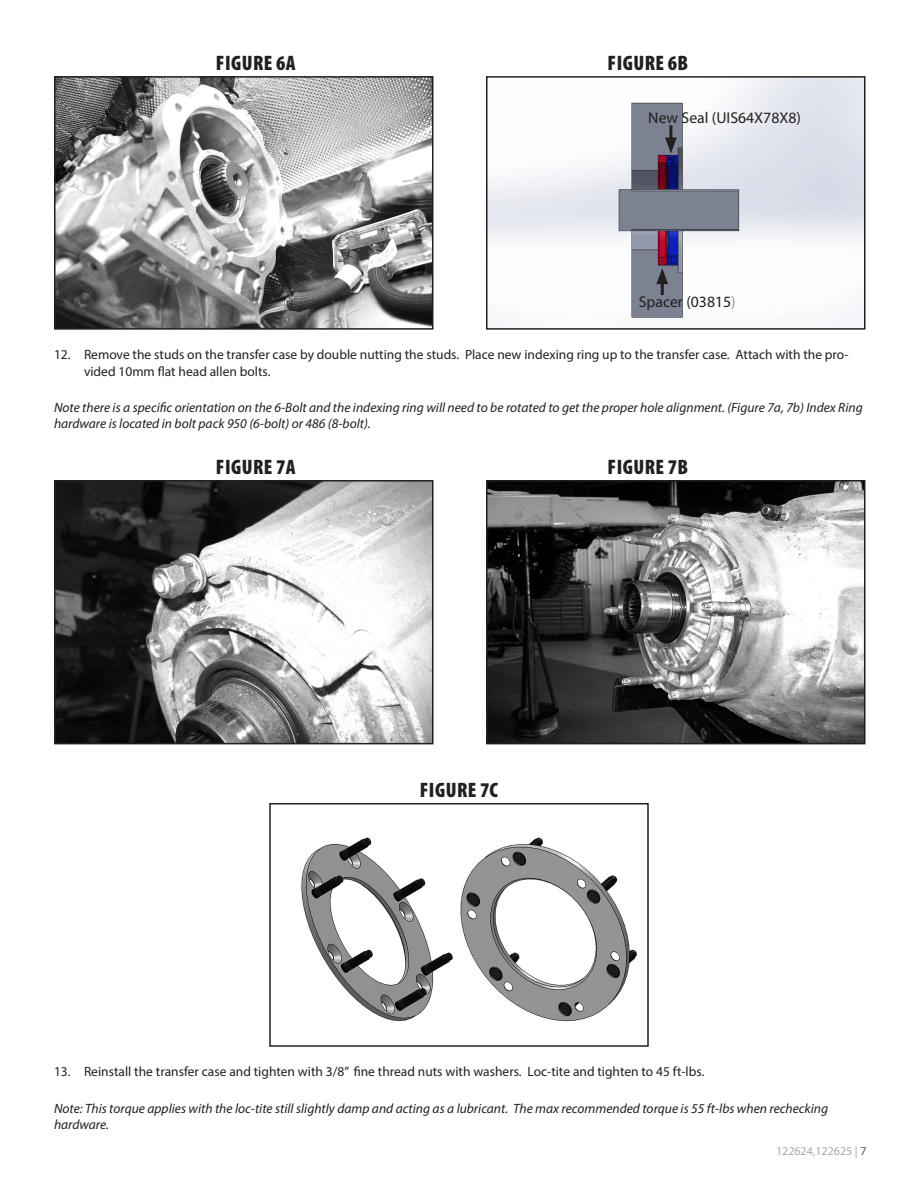
<style>
.page{position:relative;width:918px;height:1188px;background:#fff}
.page>*{position:absolute;margin:0;border:0;box-sizing:border-box;transform-origin:0 0}
.t1{font:900 condensed 21px "Myriad Pro";letter-spacing:.02em;color:#231f20}
.t2{font:15.75px "Myriad Pro";color:#231f20}
.Note{font:italic 13.5px/16.2px "Myriad Pro";color:#231f20}
.t3{font:13.5px/16.2px "Myriad Pro";color:#231f20}
.t4{font:12px "Myriad Pro";color:#a8a9ad}
.s1{color:#939598}
.s2{color:#57585a}
</style>
<div class="page">
<img style="left:57px;top:79px;width:374px;height:248px">
<div style="left:54px;top:76px;width:380px;height:254px;border:2px solid #231f20"></div>
<img style="left:489px;top:79px;width:374px;height:246px">
<hr style="left:661px;top:278px;width:3px;height:17px;background:#231f20">
<svg style="left:656px;top:268px;width:12px;height:16px"></svg>
<hr style="left:669px;top:125px;width:3px;height:18px;background:#231f20">
<svg style="left:665px;top:137px;width:12px;height:17px"></svg>
<div style="left:486px;top:76px;width:380px;height:254px;border:2px solid #231f20"></div>
<img style="left:57px;top:483px;width:374px;height:258px">
<div style="left:54px;top:480px;width:380px;height:264px;border:2px solid #231f20"></div>
<img style="left:489px;top:483px;width:374px;height:258px">
<div style="left:486px;top:480px;width:380px;height:264px;border:2px solid #231f20"></div>
<img style="left:301px;top:837px;width:336px;height:185px">
<div style="left:269px;top:803px;width:380px;height:244px;border:2px solid #231f20"></div>
<p class="t1" style="left:216px;top:51px;width:81px">FIGURE 6A</p>
<p class="t1" style="left:608px;top:51px;width:82px">FIGURE 6B</p>
<p class="t2" style="left:648px;top:108px;width:154px">New Seal (UIS64X78X8)</p>
<p class="t2" style="left:639px;top:292px;width:99px">Spacer (03815<span class="s1">)</span></p>
<p class="t3" style="left:84px;top:347px;width:766px;text-indent:-30px">12. Remove the studs on the transfer case by double nutting the studs. Place new indexing ring up to the transfer case. Attach with the pro&shy;vided 10mm flat head allen bolts.</p>
<p class="Note" style="left:54px;top:399px;width:810px">Note there is a specific orientation on the 6-Bolt and the indexing ring will need to be rotated to get the proper hole alignment. (Figure 7a, 7b) Index Ring hardware is located in bolt pack 950 (6-bolt) or 486 (8-bolt).</p>
<p class="t1" style="left:216px;top:455px;width:81px">FIGURE 7A</p>
<p class="t1" style="left:608px;top:455px;width:82px">FIGURE 7B</p>
<p class="t1" style="left:420px;top:778px;width:80px">FIGURE 7C</p>
<p class="t3" style="left:54px;top:1064px;width:652px">13. Reinstall the transfer case and tighten with 3/8” fine thread nuts with washers. Loc-tite and tighten to 45 ft-lbs.</p>
<p class="Note" style="left:54px;top:1100px;width:776px">Note: This torque applies with the loc-tite still slightly damp and acting as a lubricant. The max recommended torque is 55 ft-lbs when rechecking hardware.</p>
<p class="t4" style="left:776px;top:1143px;width:92px">122624,122625 | <span class="s2">7</span></p>
</div>
